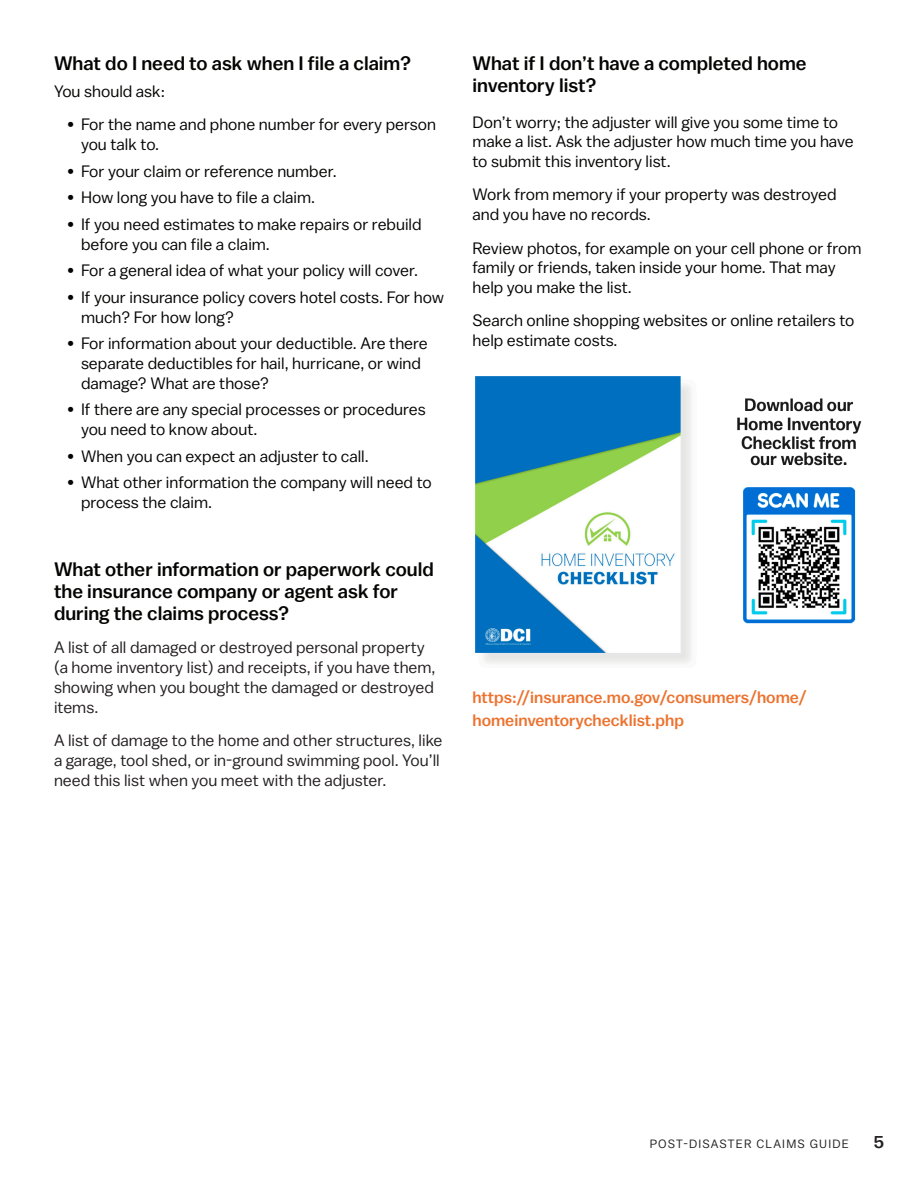
<style>
.page{position:relative;width:918px;height:1188px;background:#fff}
.page>*{position:absolute;margin:0;border:0;box-sizing:border-box;transform-origin:0 0}
.t1{font:500 19.5px/21.8px "Balto";color:#040503}
.t2{font:500 18px "Balto";color:#231f20}
.t3{font:16.5px/19.8px "Balto";color:#040503}
.t4{font:16.5px/19.8px "Balto";color:#231f20}
.t5{font:500 16.5px/23.4px "Balto";color:#ec722e}
.t6{font:12px "Balto";letter-spacing:.1em;color:#231f20}
</style>
<div class="page">
<img style="left:475px;top:376px;width:387px;height:289px">
<p class="t1" style="left:54px;top:52px;width:359px">What do I need to ask when I file a claim?</p>
<p class="t3" style="left:54px;top:81px;width:113px">You should ask:</p>
<p class="t3" style="left:81px;top:114px;width:357px;text-indent:-14px">• For the name and phone number for every person you talk to.</p>
<p class="t3" style="left:68px;top:161px;width:271px">• For your claim or reference number.</p>
<p class="t3" style="left:68px;top:187px;width:249px">• How long you have to file a claim.</p>
<p class="t3" style="left:81px;top:214px;width:342px;text-indent:-14px">• If you need estimates to make repairs or rebuild before you can file a claim.</p>
<p class="t3" style="left:68px;top:260px;width:352px">• For a general idea of what your policy will cover.</p>
<p class="t3" style="left:81px;top:287px;width:365px;text-indent:-14px">• If your insurance policy covers hotel costs. For how much? For how long?</p>
<p class="t3" style="left:81px;top:333px;width:348px;text-indent:-14px">• For information about your deductible. Are there separate deductibles for hail, hurricane, or wind damage? What are those?</p>
<p class="t3" style="left:81px;top:399px;width:346px;text-indent:-14px">• If there are any special processes or procedures you need to know about.</p>
<p class="t3" style="left:68px;top:446px;width:303px">• When you can expect an adjuster to call.</p>
<p class="t3" style="left:81px;top:472px;width:352px;text-indent:-14px">• What other information the company will need to process the claim.</p>
<p class="t1" style="left:54px;top:558px;width:381px">What other information or paperwork could the insurance company or agent ask for during the claims process?</p>
<p class="t4" style="left:54px;top:637px;width:383px">A list of all damaged or destroyed personal property (a home inventory list) and receipts, if you have them, showing when you bought the damaged or destroyed items.</p>
<p class="t4" style="left:54px;top:730px;width:390px">A list of damage to the home and other structures, like a garage, tool shed, or in-ground swimming pool. You’ll need this list when you meet with the adjuster.</p>
<p class="t1" style="left:472px;top:52px;width:336px">What if I don’t have a completed home inventory list?</p>
<p class="t3" style="left:472px;top:111px;width:383px">Don’t worry; the adjuster will give you some time to make a list. Ask the adjuster how much time you have to submit this inventory list.</p>
<p class="t3" style="left:472px;top:184px;width:366px">Work from memory if your property was destroyed and you have no records.</p>
<p class="t3" style="left:472px;top:237px;width:391px">Review photos, for example on your cell phone or from family or friends, taken inside your home. That may help you make the list.</p>
<p class="t3" style="left:472px;top:310px;width:384px">Search online shopping websites or online retailers to help estimate costs.</p>
<p class="t5" style="left:472px;top:685px;width:336px">https://insurance.mo.gov/consumers/home/ homeinventorychecklist.php</p>
<p class="t6" style="left:650px;top:1137px;width:201px">POST-DISASTER CLAIMS GUIDE</p>
<p class="t2" style="left:874px;top:1131px;width:12px">5</p>
</div>
